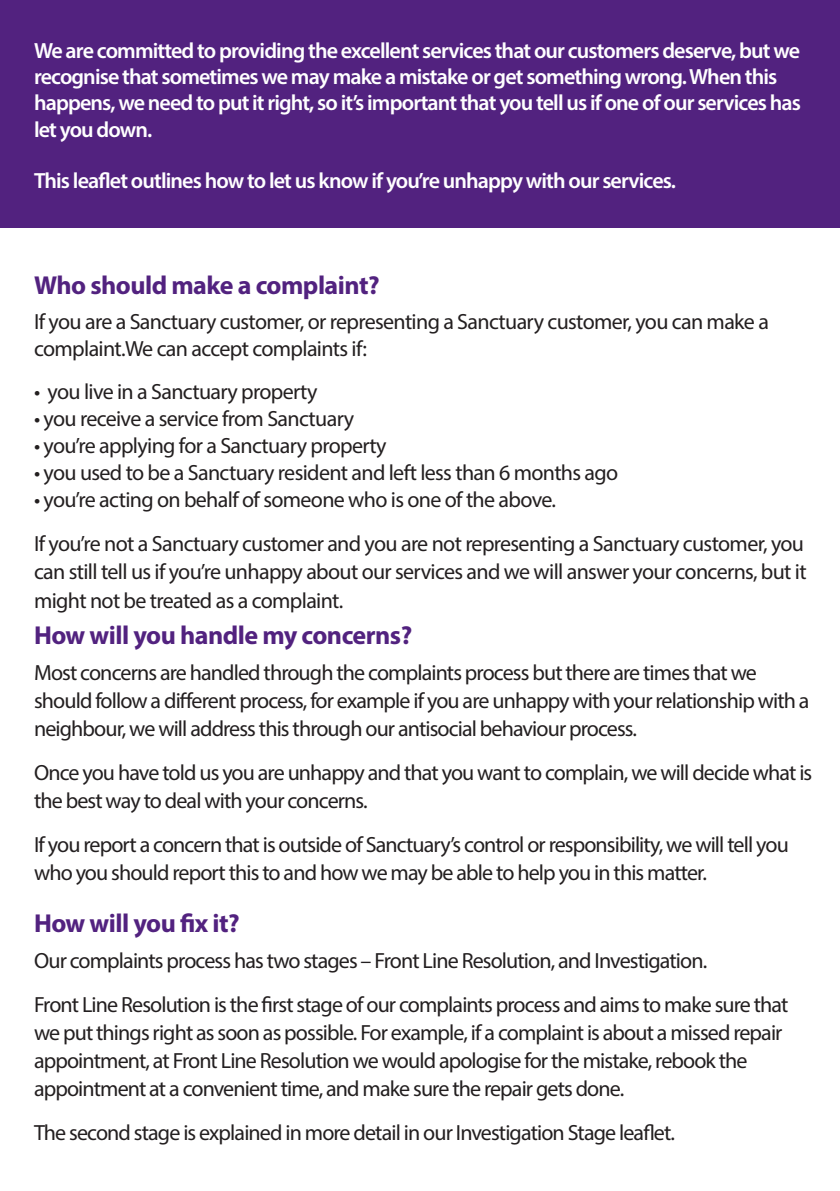
<style>
.page{position:relative;width:840px;height:1191px;background:#fff}
.page>*{position:absolute;margin:0;border:0;box-sizing:border-box;transform-origin:0 0}
.t1{font:700 26px "Myriad Pro";letter-spacing:-.02em;color:#52227f}
.t2{font:22px/28px "Myriad Pro";letter-spacing:-.04em;color:#231f20}
.t3{font:600 22px/26.4px "Myriad Pro";letter-spacing:-.04em;color:#fff}
</style>
<div class="page">
<div style="left:0;top:0;width:839px;height:228px;background:#52227f"></div>
<p class="t3" style="left:34px;top:36px;width:768px">We are committed to providing the excellent services that our customers deserve, but we recognise that sometimes we may make a mistake or get something wrong. When this happens, we need to put it right, so it’s important that you tell us if one of our services has let you down.</p>
<p class="t3" style="left:34px;top:167px;width:643px">This leaflet outlines how to let us know if you’re unhappy with our services.</p>
<p class="t1" style="left:34px;top:269px;width:347px">Who should make a complaint?</p>
<p class="t2" style="left:34px;top:308px;width:736px;line-height:27px">If you are a Sanctuary customer, or representing a Sanctuary customer, you can make a complaint.We can accept complaints if:</p>
<p class="t2" style="left:34px;top:378px;width:285px">• you live in a Sanctuary property</p>
<p class="t2" style="left:34px;top:405px;width:321px">• you receive a service from Sanctuary</p>
<p class="t2" style="left:34px;top:432px;width:354px">• you’re applying for a Sanctuary property</p>
<p class="t2" style="left:34px;top:459px;width:585px">• you used to be a Sanctuary resident and left less than 6 months ago</p>
<p class="t2" style="left:34px;top:478px;width:771px;line-height:44px">• you’re acting on behalf of someone who is one of the above.<br>If you’re not a Sanctuary customer and you are not representing a Sanctuary customer, you</p>
<p class="t2" style="left:34px;top:558px;width:773px">can still tell us if you’re unhappy about our services and we will answer your concerns, but it might not be treated as a complaint.</p>
<p class="t1" style="left:34px;top:618px;width:379px">How will you handle my concerns?</p>
<p class="t2" style="left:34px;top:658px;width:776px">Most concerns are handled through the complaints process but there are times that we should follow a different process, for example if you are unhappy with your relationship with a neighbour, we will address this through our antisocial behaviour process.</p>
<p class="t2" style="left:34px;top:758px;width:779px">Once you have told us you are unhappy and that you want to complain, we will decide what is the best way to deal with your concerns.</p>
<p class="t2" style="left:34px;top:830px;width:755px">If you report a concern that is outside of Sanctuary’s control or responsibility, we will tell you who you should report this to and how we may be able to help you in this matter.</p>
<p class="t1" style="left:34px;top:906px;width:207px">How will you fix it?</p>
<p class="t2" style="left:34px;top:938px;width:755px;line-height:44px">Our complaints process has two stages – Front Line Resolution, and Investigation.<br>Front Line Resolution is the first stage of our complaints process and aims to make sure that</p>
<p class="t2" style="left:34px;top:1018px;width:749px">we put things right as soon as possible. For example, if a complaint is about a missed repair appointment, at Front Line Resolution we would apologise for the mistake, rebook the appointment at a convenient time, and make sure the repair gets done.</p>
<p class="t2" style="left:34px;top:1118px;width:642px">The second stage is explained in more detail in our Investigation Stage leaflet.</p>
</div>
